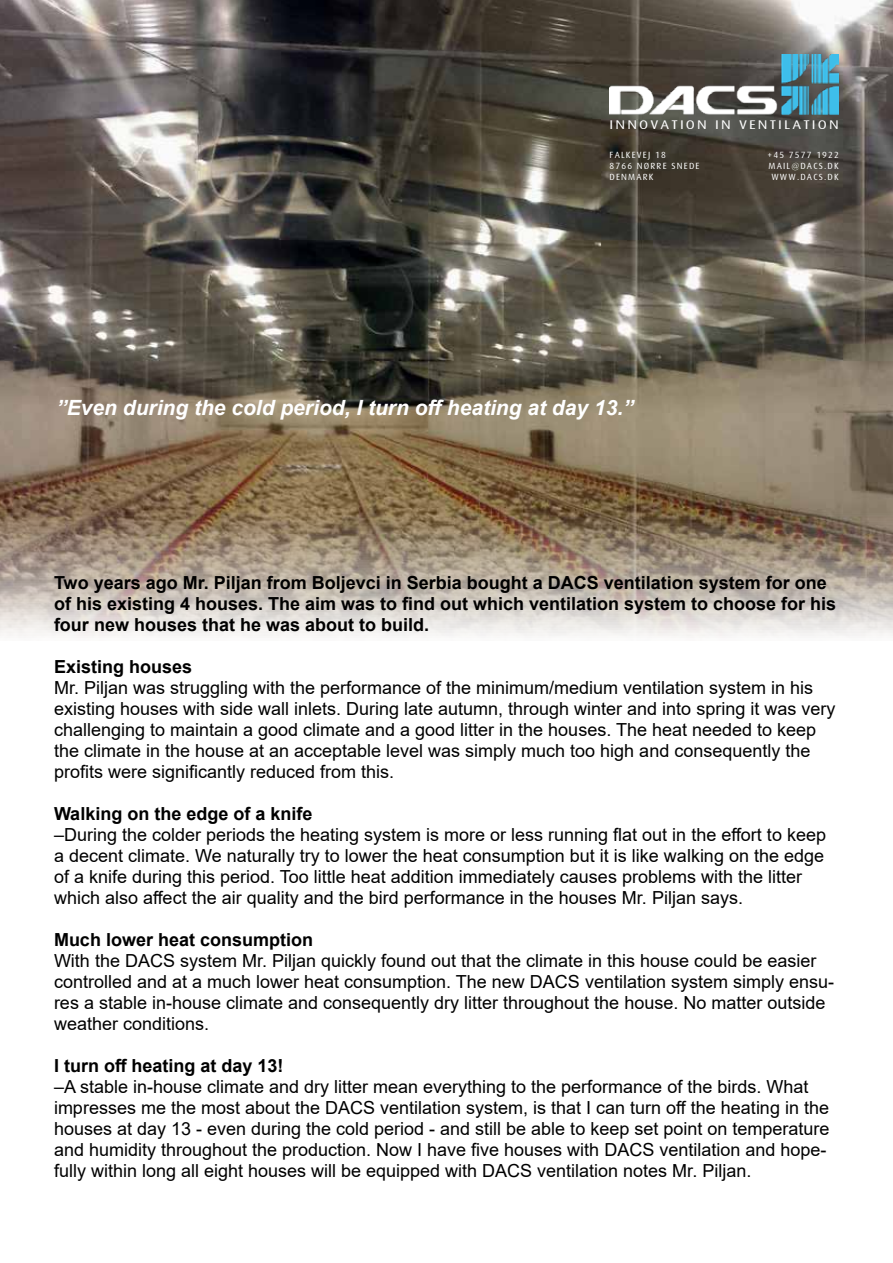
<style>
.page{position:relative;width:893px;height:1263px;background:#fff}
.page>*{position:absolute;margin:0;border:0;box-sizing:border-box;transform-origin:0 0}
.t1{font:italic 700 21px "Arial";color:#fff}
.t2{font:18px/21px "Arial";color:#000}
.t3{font:700 18px/21px "Arial";color:#000}
.t4{font:12.6px "Dax";letter-spacing:.145em;color:#fff;scale:1.19 1}
.t5{font:9px/10.8px "Dax";letter-spacing:.13em;color:#fff}
</style>
<div class="page">
<img style="left:0;top:0;width:893px;height:638px">
<img style="left:610px;top:54px;width:229px;height:62px">
<p class="t4" style="left:610px;top:118px;width:194px">INNOVATION IN VENTILATION</p>
<p class="t5" style="left:610px;top:150px;width:91px">FALKEVEJ 18<br>8766 NØRRE SNEDE<br>DENMARK</p>
<p class="t5" style="left:768px;top:150px;width:73px;text-align:center">+45 7577 1922<br>MAIL@DACS.DK<br>WWW.DACS.DK</p>
<p class="t1" style="left:56px;top:394px;width:579px">”Even during the cold period, I turn off heating at day 13.”</p>
<p class="t3" style="left:54px;top:573px;width:784px">Two years ago Mr. Piljan from Boljevci in Serbia bought a DACS ventilation system for one of his existing 4 houses. The aim was to find out which ventilation system to choose for his four new houses that he was about to build.</p>
<p class="t3" style="left:54px;top:657px;width:140px">Existing houses</p>
<p class="t2" style="left:54px;top:677px;width:783px">Mr. Piljan was struggling with the performance of the minimum/medium ventilation system in his existing houses with side wall inlets. During late autumn, through winter and into spring it was very challenging to maintain a good climate and a good litter in the houses. The heat needed to keep the climate in the house at an acceptable level was simply much too high and consequently the profits were significantly reduced from this.</p>
<p class="t3" style="left:54px;top:804px;width:260px">Walking on the edge of a knife</p>
<p class="t2" style="left:54px;top:824px;width:773px">–During the colder periods the heating system is more or less running flat out in the effort to keep a decent climate. We naturally try to lower the heat consumption but it is like walking on the edge of a knife during this period. Too little heat addition immediately causes problems with the litter which also affect the air quality and the bird performance in the houses Mr. Piljan says.</p>
<p class="t3" style="left:54px;top:930px;width:261px">Much lower heat consumption</p>
<p class="t2" style="left:54px;top:950px;width:782px">With the DACS system Mr. Piljan quickly found out that the climate in this house could be easier controlled and at a much lower heat consumption. The new DACS ventilation system simply ensu&shy;res a stable in-house climate and consequently dry litter throughout the house. No matter outside weather conditions.</p>
<p class="t3" style="left:54px;top:1056px;width:231px">I turn off heating at day 13!</p>
<p class="t2" style="left:54px;top:1076px;width:777px">–A stable in-house climate and dry litter mean everything to the performance of the birds. What impresses me the most about the DACS ventilation system, is that I can turn off the heating in the houses at day 13 - even during the cold period - and still be able to keep set point on temperature and humidity throughout the production. Now I have five houses with DACS ventilation and hope&shy;fully within long all eight houses will be equipped with DACS ventilation notes Mr. Piljan.</p>
</div>
